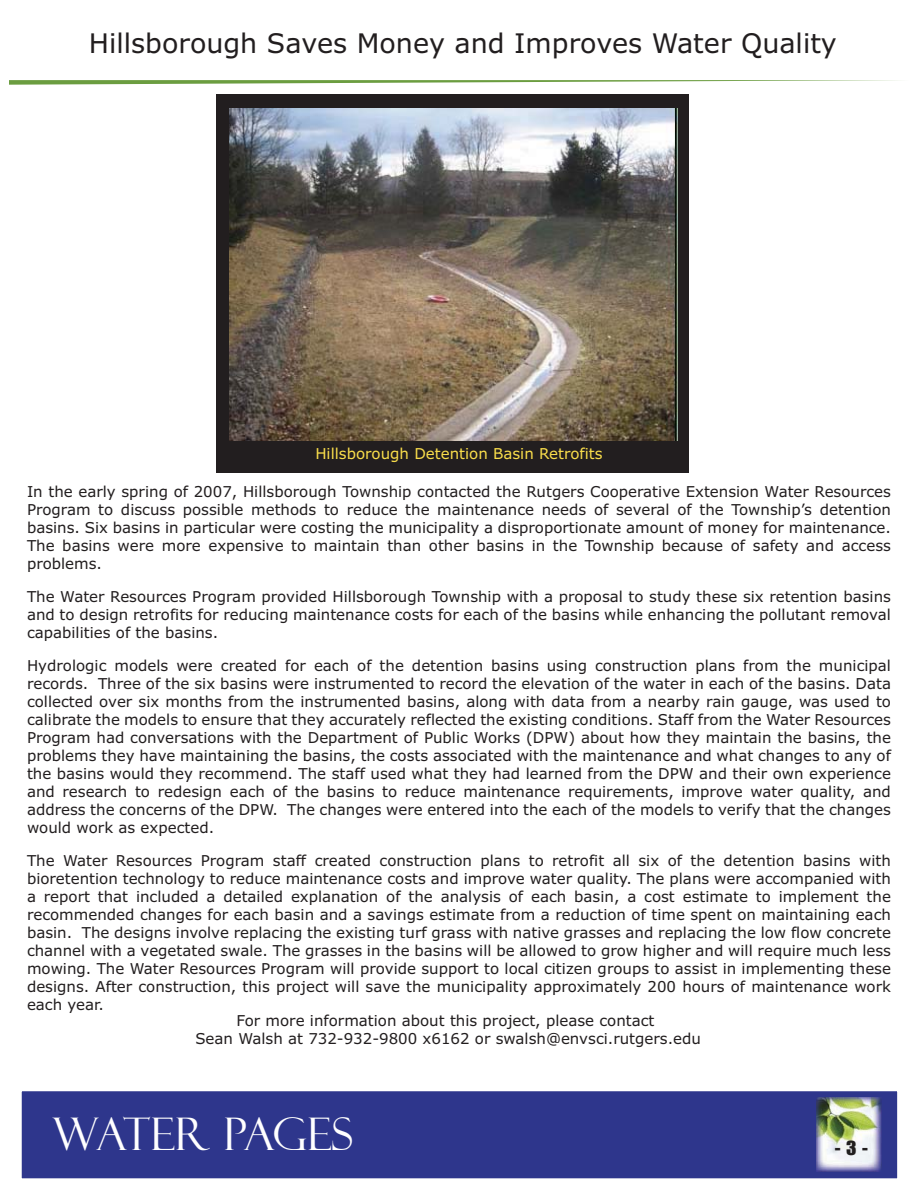
<style>
.page{position:relative;width:918px;height:1188px;background:#fff}
.page>*{position:absolute;margin:0;border:0;box-sizing:border-box;transform-origin:0 0}
.t1{font:45px "Felix Titling";letter-spacing:-.02em;color:#fff}
.t2{font:27px "Verdana";color:#221e1f}
.t3{font:18px "Impact";color:#221e1f;scale:1.1 1}
.t4{font:15px/18px "Verdana";color:#221e1f;text-align:justify}
.t5{font:15px "Verdana";color:#f9dd4b}
</style>
<div class="page">
<div style="left:216px;top:95px;width:473px;height:378px;background:#221e1f"></div>
<div style="left:21px;top:1091px;width:877px;height:88px;background:#2e368c"></div>
<div style="left:20px;top:1090px;width:879px;height:90px;border:2px solid #fff"></div>
<svg style="left:9px;top:80px;width:889px;height:5px"></svg>
<img style="left:816px;top:1097px;width:65px;height:75px">
<img style="left:230px;top:108px;width:448px;height:332px">
<h2 class="t2" style="left:89px;top:32px;width:750px">Hillsborough Saves Money and Improves Water Quality</h2>
<p class="t5" style="left:315px;top:448px;width:289px">Hillsborough Detention Basin Retrofits</p>
<p class="t4" style="left:27px;top:484px;width:866px">In the early spring of 2007, Hillsborough Township contacted the Rutgers Cooperative Extension Water Resources Program to discuss possible methods to reduce the maintenance needs of several of the Township’s detention basins. Six basins in particular were costing the municipality a disproportionate amount of money for maintenance.<br>The basins were more expensive to maintain than other basins in the Township because of safety and access problems.</p>
<p class="t4" style="left:27px;top:589px;width:865px">The Water Resources Program provided Hillsborough Township with a proposal to study these six retention basins and to design retrofits for reducing maintenance costs for each of the basins while enhancing the pollutant removal capabilities of the basins.</p>
<p class="t4" style="left:27px;top:658px;width:866px">Hydrologic models were created for each of the detention basins using construction plans from the municipal records. Three of the six basins were instrumented to record the elevation of the water in each of the basins. Data collected over six months from the instrumented basins, along with data from a nearby rain gauge, was used to calibrate the models to ensure that they accurately reflected the existing conditions. Staff from the Water Resources Program had conversations with the Department of Public Works (DPW) about how they maintain the basins, the problems they have maintaining the basins, the costs associated with the maintenance and what changes to any of the basins would they recommend. The staff used what they had learned from the DPW and their own experience and research to redesign each of the basins to reduce maintenance requirements, improve water quality, and address the concerns of the DPW. The changes were entered into the each of the models to verify that the changes would work as expected.</p>
<p class="t4" style="left:27px;top:853px;width:866px">The Water Resources Program staff created construction plans to retrofit all six of the detention basins with bioretention technology to reduce maintenance costs and improve water quality. The plans were accompanied with a report that included a detailed explanation of the analysis of each basin, a cost estimate to implement the recommended changes for each basin and a savings estimate from a reduction of time spent on maintaining each basin. The designs involve replacing the existing turf grass with native grasses and replacing the low flow concrete channel with a vegetated swale. The grasses in the basins will be allowed to grow higher and will require much less mowing. The Water Resources Program will provide support to local citizen groups to assist in implementing these designs. After construction, this project will save the municipality approximately 200 hours of maintenance work each year.</p>
<p class="t4" style="left:195px;top:1013px;width:507px;text-align:center">For more information about this project, please contact<br>Sean Walsh at 732-932-9800 x6162 or swalsh@envsci.rutgers.edu</p>
<h1 class="t1" style="left:53px;top:1108px;width:302px">WATER PAGES</h1>
<p class="t3" style="left:835px;top:1142px;width:32px">- 3 -</p>
</div>
